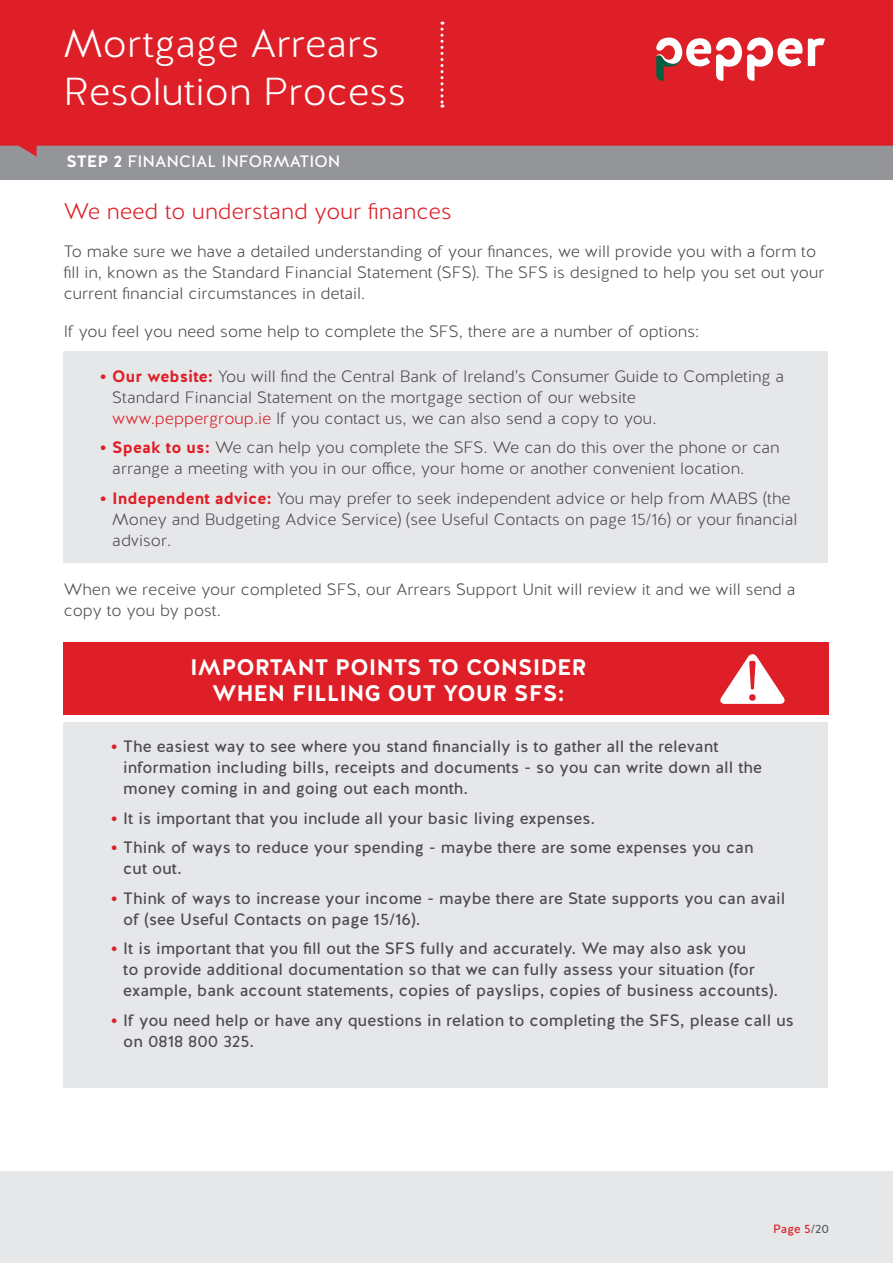
<style>
.page{position:relative;width:893px;height:1263px;background:#fff}
.page>*{position:absolute;margin:0;border:0;box-sizing:border-box;transform-origin:0 0}
.t1{font:300 39px/48px "Halis R";color:#fff}
.t2{font:700 22.5px/25.5px "Halis R";color:#fff;text-align:center}
.t3{font:300 22.5px "Halis R";color:#de1f28}
.t4{font:300 16.5px/21px "Halis R";color:#4d4d4f}
.t5{font:16.5px/21px "Halis R";color:#4d4d4f}
.t6{font:16.5px "Halis R";color:#fff}
.t7{font:12px "Halis R";color:#de1f28}
.s1{font-weight:700}
.s2{font-weight:700;font-size:18px;color:#de1f28}
.s3{font-weight:700;color:#de1f28}
.s4{color:#de1f28}
.s5{color:#58595b}
</style>
<div class="page">
<div style="left:0;top:146px;width:893px;height:34px;background:#939598"></div>
<div style="left:0;top:1171px;width:893px;height:92px;background:#e6e7e8"></div>
<svg style="left:0;top:0;width:893px;height:157px;background:#d82730"></svg>
<svg style="left:440px;top:22px;width:3px;height:86px"></svg>
<svg style="left:656px;top:37px;width:169px;height:44px"></svg>
<div style="left:64px;top:722px;width:764px;height:365px;background:#e6e7e8"></div>
<div style="left:64px;top:642px;width:765px;height:73px;background:#de1f28"></div>
<svg style="left:720px;top:654px;width:65px;height:50px"></svg>
<div style="left:64px;top:351px;width:764px;height:212px;background:#e6e7e8"></div>
<h1 class="t1" style="left:64px;top:21px;width:344px">Mortgage Arrears<br>Resolution Process</h1>
<p class="t6" style="left:67px;top:151px;width:275px"><span class="s1">STEP 2</span> FINANCIAL INFORMATION</p>
<h2 class="t3" style="left:64px;top:197px;width:389px">We need to understand your finances</h2>
<p class="t4" style="left:64px;top:241px;width:762px">To make sure we have a detailed understanding of your finances, we will provide you with a form to fill in, known as the Standard Financial Statement (SFS). The SFS is designed to help you set out your current financial circumstances in detail.</p>
<p class="t4" style="left:64px;top:321px;width:637px">If you feel you need some help to complete the SFS, there are a number of options:</p>
<p class="t4" style="left:112px;top:366px;width:673px;text-indent:-13px"><span class="s2">•</span> <span class="s3">Our website:</span> You will find the Central Bank of Ireland’s Consumer Guide to Completing a<br>Standard Financial Statement on the mortgage section of our website <span class="s4">www.peppergroup.ie</span> If you contact us, we can also send a copy to you.</p>
<p class="t4" style="left:112px;top:438px;width:669px;text-indent:-13px"><span class="s2">•</span> <span class="s3">Speak to us:</span> We can help you complete the SFS. We can do this over the phone or can arrange a meeting with you in our office, your home or another convenient location.</p>
<p class="t4" style="left:112px;top:488px;width:687px;text-indent:-13px"><span class="s2">•</span> <span class="s3">Independent advice:</span> You may prefer to seek independent advice or help from MABS (the<br>Money and Budgeting Advice Service) (see Useful Contacts on page 15/16) or your financial advisor.</p>
<p class="t4" style="left:64px;top:579px;width:733px">When we receive your completed SFS, our Arrears Support Unit will review it and we will send a copy to you by post.</p>
<h2 class="t2" style="left:190px;top:655px;width:398px">IMPORTANT POINTS TO CONSIDER<br>WHEN FILLING OUT YOUR SFS:</h2>
<p class="t5" style="left:123px;top:736px;width:640px;text-indent:-13px"><span class="s2">•</span> The easiest way to see where you stand financially is to gather all the relevant information including bills, receipts and documents - so you can write down all the money coming in and going out each month.</p>
<p class="t5" style="left:111px;top:808px;width:486px"><span class="s2">•</span> It is important that you include all your basic living expenses.</p>
<p class="t5" style="left:123px;top:837px;width:632px;text-indent:-13px"><span class="s2">•</span> Think of ways to reduce your spending - maybe there are some expenses you can cut out.</p>
<p class="t5" style="left:123px;top:888px;width:664px;text-indent:-13px"><span class="s2">•</span> Think of ways to increase your income - maybe there are State supports you can avail of (see Useful Contacts on page 15/16).</p>
<p class="t5" style="left:123px;top:938px;width:656px;text-indent:-13px"><span class="s2">•</span> It is important that you fill out the SFS fully and accurately. We may also ask you<br>to provide additional documentation so that we can fully assess your situation (for example, bank account statements, copies of payslips, copies of business accounts).</p>
<p class="t5" style="left:123px;top:1010px;width:672px;text-indent:-13px"><span class="s2">•</span> If you need help or have any questions in relation to completing the SFS, please call us on 0818 800 325.</p>
<p class="t7" style="left:773px;top:1221px;width:58px">Page 5<span class="s5">/20</span></p>
</div>
